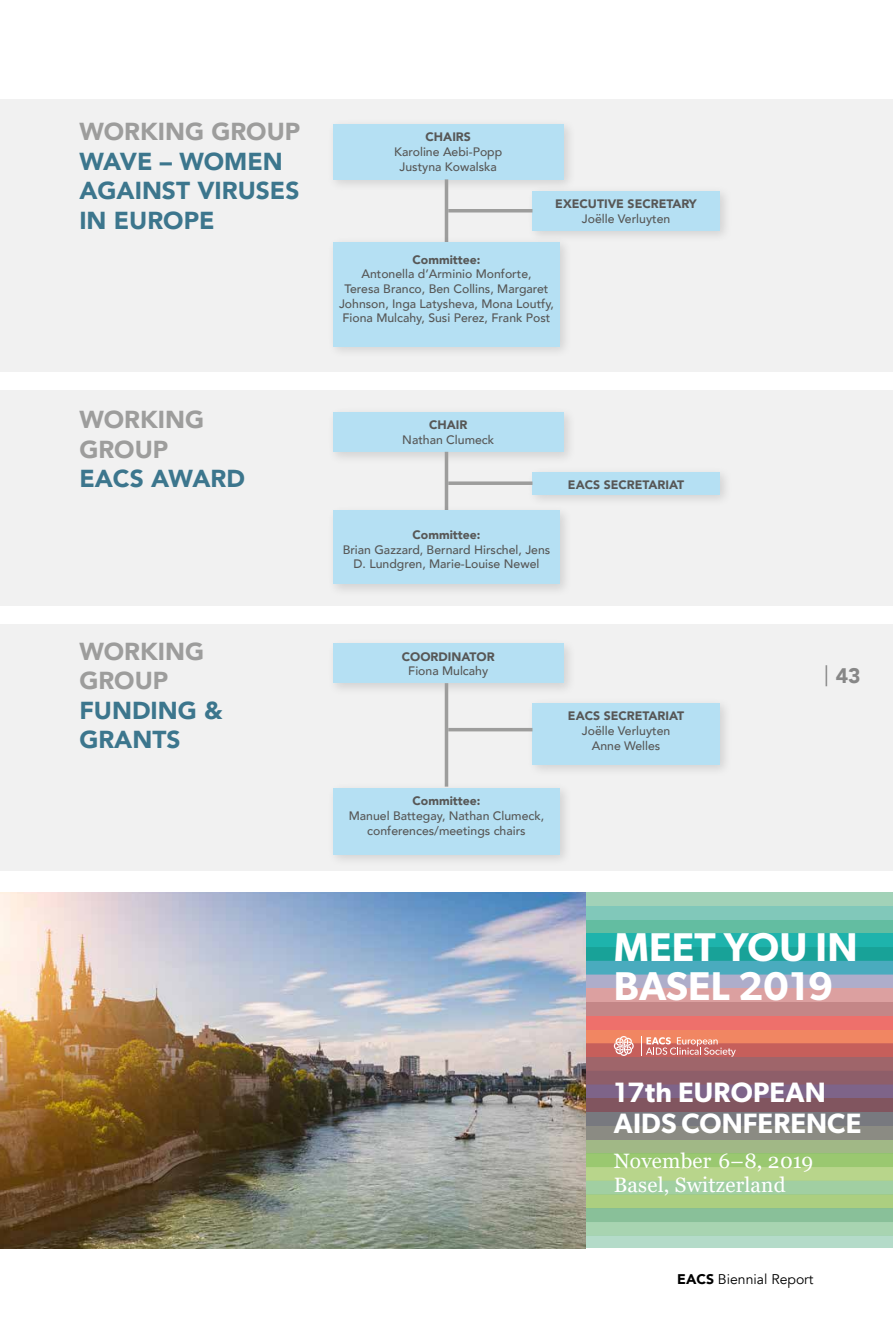
<style>
.page{position:relative;width:893px;height:1340px;background:#fff}
.page>*{position:absolute;margin:0;border:0;box-sizing:border-box;transform-origin:0 0}
.t1{font:600 40.25px/38.5px "Gibson";letter-spacing:.005em;color:#fff}
.t2{font:600 28px/31.2px "Gibson";letter-spacing:.005em;color:#fff}
.T2{font:900 24.5px/29.4px "Avenir";color:#3c768d}
.T2-2{font:900 24.5px/29.4px "Avenir";color:#9d9d9c}
.t3{font:900 21px "Avenir";color:#878787}
.t4{font:20.82px/24px "Georgia";letter-spacing:.01em;color:#fff}
.t5{font:14px "Avenir";color:#000}
.Body{font:500 12.25px/14.7px "Avenir";color:#575756;text-align:center}
.Body-2{font:900 12.25px "Avenir";color:#575756}
.s1{font-weight:400}
.s2{font-weight:900}
</style>
<div class="page">
<div style="left:0;top:99px;width:893px;height:273px;background:#f1f1f1"></div>
<div style="left:0;top:390px;width:893px;height:216px;background:#f1f1f1"></div>
<div style="left:327px;top:118px;width:250px;height:74px;background:#000;opacity:.13"></div>
<div style="left:333px;top:124px;width:230px;height:55px;background:#b5e0f3"></div>
<hr style="left:445px;top:179px;width:3px;height:63px;background:#9d9d9c">
<div style="left:526px;top:185px;width:207px;height:59px;background:#000;opacity:.13"></div>
<div style="left:532px;top:191px;width:188px;height:39px;background:#b5e0f3"></div>
<div style="left:327px;top:236px;width:246px;height:123px;background:#000;opacity:.13"></div>
<div style="left:333px;top:242px;width:227px;height:104px;background:#b5e0f3"></div>
<hr style="left:448px;top:209px;width:84px;height:3px;background:#9d9d9c">
<div style="left:327px;top:406px;width:250px;height:59px;background:#000;opacity:.13"></div>
<div style="left:333px;top:412px;width:230px;height:40px;background:#b5e0f3"></div>
<hr style="left:445px;top:452px;width:3px;height:62px;background:#9d9d9c">
<div style="left:526px;top:465px;width:207px;height:43px;background:#000;opacity:.13"></div>
<div style="left:532px;top:472px;width:188px;height:22px;background:#b5e0f3"></div>
<div style="left:327px;top:504px;width:246px;height:93px;background:#000;opacity:.13"></div>
<div style="left:333px;top:510px;width:227px;height:74px;background:#b5e0f3"></div>
<svg style="left:448px;top:481px;width:84px;height:4px"></svg>
<div style="left:0;top:624px;width:893px;height:247px;background:#f1f1f1"></div>
<div style="left:327px;top:637px;width:250px;height:59px;background:#000;opacity:.13"></div>
<div style="left:333px;top:643px;width:230px;height:40px;background:#b5e0f3"></div>
<hr style="left:445px;top:683px;width:3px;height:103px;background:#9d9d9c">
<div style="left:526px;top:697px;width:207px;height:80px;background:#000;opacity:.13"></div>
<div style="left:532px;top:703px;width:188px;height:61px;background:#b5e0f3"></div>
<div style="left:327px;top:781px;width:246px;height:86px;background:#000;opacity:.13"></div>
<div style="left:333px;top:787px;width:227px;height:67px;background:#b5e0f3"></div>
<hr style="left:448px;top:728px;width:84px;height:3px;background:#9d9d9c">
<div style="left:585px;top:892px;width:308px;height:16px;background:#a2d2b8"></div>
<div style="left:585px;top:905px;width:308px;height:16px;background:#81c8ba"></div>
<div style="left:585px;top:919px;width:308px;height:16px;background:#63bda1"></div>
<div style="left:585px;top:933px;width:308px;height:16px;background:#1eb3ac"></div>
<div style="left:585px;top:947px;width:308px;height:16px;background:#18a298"></div>
<div style="left:585px;top:960px;width:308px;height:16px;background:#4aabbe"></div>
<div style="left:585px;top:974px;width:308px;height:16px;background:#aeadca"></div>
<div style="left:585px;top:988px;width:308px;height:16px;background:#dca0a0"></div>
<div style="left:585px;top:1002px;width:308px;height:16px;background:#c48687"></div>
<div style="left:585px;top:1015px;width:308px;height:16px;background:#ee706b"></div>
<div style="left:585px;top:1029px;width:308px;height:16px;background:#f18662"></div>
<div style="left:585px;top:1043px;width:308px;height:16px;background:#c65f5b"></div>
<div style="left:585px;top:1057px;width:308px;height:15px;background:#9f656a"></div>
<div style="left:585px;top:1070px;width:308px;height:16px;background:#8e5e69"></div>
<div style="left:585px;top:1084px;width:308px;height:16px;background:#7e6489"></div>
<div style="left:585px;top:1098px;width:308px;height:16px;background:#81555f"></div>
<div style="left:585px;top:1111px;width:308px;height:16px;background:#78797f"></div>
<div style="left:585px;top:1125px;width:308px;height:16px;background:#8b8b83"></div>
<div style="left:585px;top:1139px;width:308px;height:16px;background:#a1b886"></div>
<img style="left:0;top:892px;width:586px;height:355px">
<svg style="left:614px;top:1036px;width:20px;height:19px"></svg>
<svg style="left:641px;top:1036px;width:95px;height:20px"></svg>
<svg style="left:585px;top:1153px;width:308px;height:96px;background:#a5ce98"></svg>
<p class="T2-2" style="left:79px;top:116px;width:222px">WORKING GROUP</p>
<p class="T2" style="left:79px;top:146px;width:222px">WAVE – WOMEN<br>AGAINST VIRUSES<br>IN EUROPE</p>
<p class="T2-2" style="left:79px;top:404px;width:126px">WORKING<br>GROUP</p>
<p class="T2" style="left:79px;top:463px;width:167px">EACS AWARD</p>
<p class="T2-2" style="left:79px;top:636px;width:126px">WORKING<br>GROUP</p>
<p class="T2" style="left:79px;top:694px;width:145px">FUNDING &amp;<br>GRANTS</p>
<p class="Body-2" style="left:426px;top:126px;width:47px">CHAIRS</p>
<p class="Body" style="left:394px;top:144px;width:110px">Karoline Aebi-Popp</p>
<p class="Body" style="left:400px;top:158px;width:99px">Justyna Kowalska</p>
<p class="Body-2" style="left:555px;top:193px;width:143px">EXECUTIVE SECRETARY</p>
<p class="Body" style="left:582px;top:210px;width:90px">Joëlle Verluyten</p>
<p class="Body-2" style="left:412px;top:249px;width:70px">Committee:</p>
<p class="Body" style="left:339px;top:266px;width:216px">Antonella d’Arminio Monforte,<br>Teresa Branco, Ben Collins, Margaret Johnson, Inga Latysheva, Mona Loutfy, Fiona Mulcahy, Susi Perez, Frank Post</p>
<p class="Body-2" style="left:429px;top:414px;width:40px">CHAIR</p>
<p class="Body" style="left:402px;top:432px;width:93px">Nathan Clumeck</p>
<p class="Body-2" style="left:412px;top:524px;width:70px">Committee:</p>
<p class="Body" style="left:343px;top:541px;width:209px">Brian Gazzard, Bernard Hirschel, Jens<br>D. Lundgren, Marie-Louise Newel</p>
<p class="Body-2" style="left:568px;top:474px;width:118px">EACS SECRETARIAT</p>
<p class="Body-2" style="left:402px;top:646px;width:94px">COORDINATOR</p>
<p class="Body" style="left:408px;top:663px;width:81px">Fiona Mulcahy</p>
<p class="Body-2" style="left:412px;top:790px;width:70px">Committee:</p>
<p class="Body" style="left:349px;top:807px;width:197px">Manuel Battegay, Nathan Clumeck, conferences/meetings chairs</p>
<p class="Body-2" style="left:568px;top:705px;width:118px">EACS SECRETARIAT</p>
<p class="Body" style="left:582px;top:722px;width:90px">Joëlle Verluyten</p>
<p class="Body" style="left:592px;top:737px;width:70px">Anne Welles</p>
<h3 class="t3" style="left:824px;top:658px;width:38px"><span class="s1">|</span> 43</h3>
<h1 class="t1" style="left:614px;top:927px;width:245px">MEET YOU IN<br>BASEL 2019</h1>
<h2 class="t2" style="left:614px;top:1076px;width:249px">17th EUROPEAN<br>AIDS CONFERENCE</h2>
<h3 class="t4" style="left:614px;top:1149px;width:201px">November 6–8, 2019<br>Basel, Switzerland</h3>
<p class="t5" style="left:677px;top:1270px;width:138px"><span class="s2">EACS</span> Biennial Report</p>
</div>
